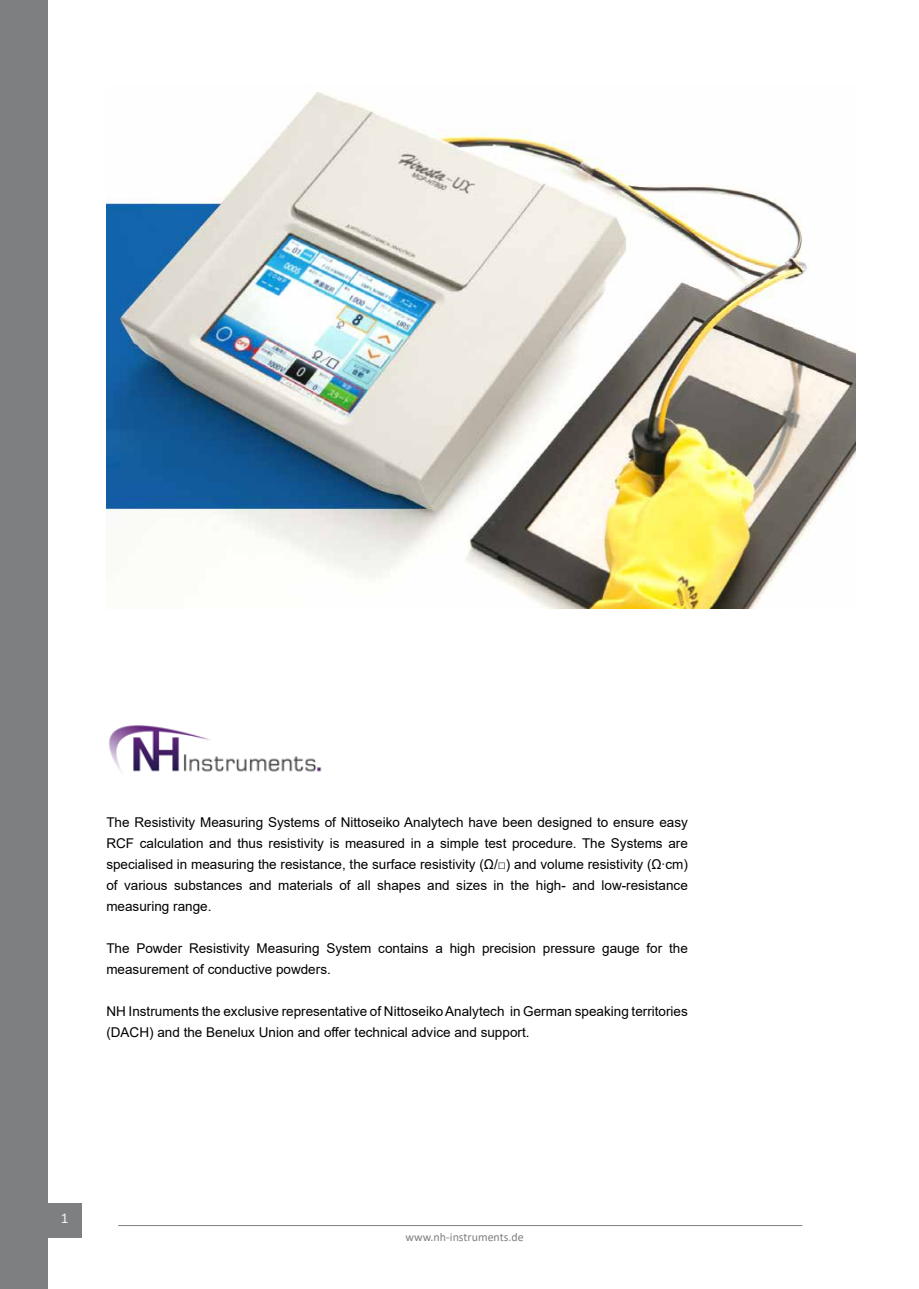
<style>
.page{position:relative;width:919px;height:1289px;background:#fff}
.page>*{position:absolute;margin:0;border:0;box-sizing:border-box;transform-origin:0 0}
.t1{font:15px "Calibri";color:#f0f1f1}
.t2{font:13.5px/21px "Arial";color:#000}
.t3{font:12px "Calibri";color:#7e7f81}
</style>
<div class="page">
<div style="left:48px;top:1202px;width:34px;height:34px;background:#7e7f81"></div>
<div style="left:0;top:0;width:48px;height:1288px;background:#7e7f81"></div>
<hr style="left:118px;top:1225px;width:684px;height:1px;background:#7e7f81">
<img style="left:106px;top:92px;width:749px;height:516px">
<img style="left:109px;top:725px;width:213px;height:47px">
<p class="t2" style="left:106px;top:811px;width:583px;text-align:justify">The Resistivity Measuring Systems of Nittoseiko Analytech have been designed to ensure easy RCF calculation and thus resistivity is measured in a simple test procedure. The Systems are specialised in measuring the resistance, the surface resistivity (Ω/□) and volume resistivity (Ω∙cm) of various substances and materials of all shapes and sizes in the high- and low-resistance measuring range.</p>
<p class="t2" style="left:106px;top:937px;width:583px">The Powder Resistivity Measuring System contains a high precision pressure gauge for the measurement of conductive powders.</p>
<p class="t2" style="left:106px;top:1000px;width:583px">NH Instruments the exclusive representative of Nittoseiko Analytech in German speaking territories (DACH) and the Benelux Union and offer technical advice and support.</p>
<p class="t1" style="left:61px;top:1207px;width:9px">1</p>
<p class="t3" style="left:405px;top:1228px;width:120px">www.nh-instruments.de</p>
</div>
